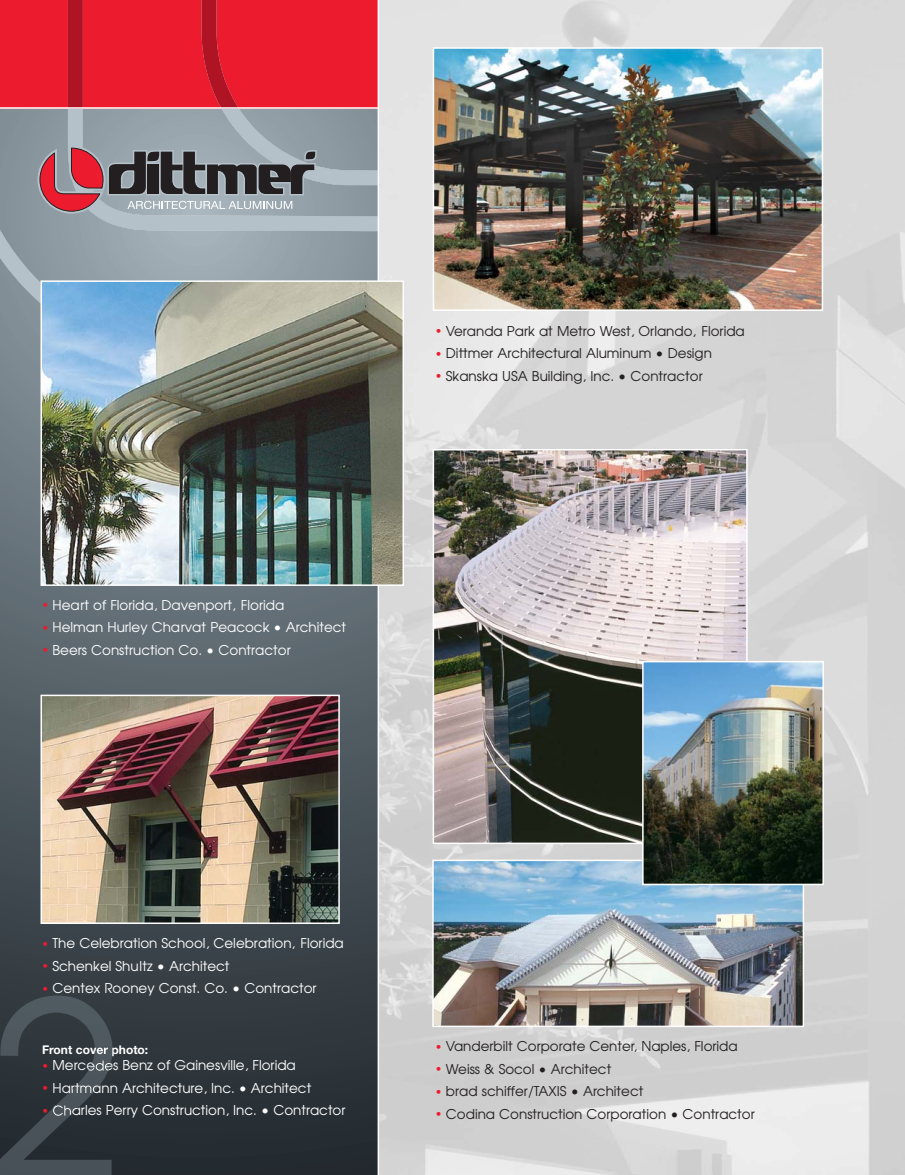
<style>
.page{position:relative;width:905px;height:1175px;background:#fff}
.page>*{position:absolute;margin:0;border:0;box-sizing:border-box;transform-origin:0 0}
.t1{font:13.5px "Avant Garde";color:#fff}
.t2{font:13.5px "Avant Garde";color:#231f20}
.t3{font:700 12px "Helvetica Neue";color:#fff}
.s1{font-size:10.5px;color:#ed1b2e}
</style>
<div class="page">
<img style="left:379px;top:0;width:525px;height:1174px">
<svg style="left:0;top:367px;width:377px;height:807px;background:#444d54"></svg>
<svg style="left:0;top:214px;width:377px;height:153px;background:#98a5ac"></svg>
<svg style="left:0;top:0;width:377px;height:214px;background:#ba525f"></svg>
<hr style="left:0;top:107px;width:378px;height:2px;background:#fff">
<img style="left:435px;top:50px;width:385px;height:258px">
<div style="left:432px;top:47px;width:391px;height:264px;border:2px solid #fff"></div>
<img style="left:43px;top:283px;width:358px;height:300px">
<div style="left:40px;top:280px;width:364px;height:306px;border:2px solid #fff"></div>
<img style="left:43px;top:697px;width:294px;height:224px">
<div style="left:40px;top:694px;width:300px;height:230px;border:2px solid #fff"></div>
<img style="left:435px;top:452px;width:309px;height:389px">
<div style="left:432px;top:449px;width:315px;height:395px;border:2px solid #fff"></div>
<img style="left:435px;top:862px;width:366px;height:162px">
<div style="left:432px;top:859px;width:372px;height:168px;border:2px solid #fff"></div>
<img style="left:645px;top:664px;width:176px;height:218px">
<div style="left:642px;top:661px;width:182px;height:224px;border:2px solid #fff"></div>
<img style="left:0;top:995px;width:112px;height:179px">
<svg style="left:94px;top:1047px;width:18px;height:9px"></svg>
<svg style="left:88px;top:1060px;width:23px;height:10px"></svg>
<svg style="left:69px;top:1083px;width:30px;height:10px"></svg>
<svg style="left:53px;top:1105px;width:25px;height:10px"></svg>
<p class="t1" style="left:42px;top:599px;width:244px"><span class="s1">•</span> Heart of Florida, Davenport‚ Florida</p>
<p class="t1" style="left:42px;top:622px;width:305px"><span class="s1">•</span> Helman Hurley Charvat Peacock • Architect</p>
<p class="t1" style="left:42px;top:644px;width:250px"><span class="s1">•</span> Beers Construction Co. • Contractor</p>
<p class="t2" style="left:435px;top:325px;width:311px"><span class="s1">•</span> Veranda Park at Metro West, Orlando‚ Florida</p>
<p class="t2" style="left:435px;top:348px;width:278px"><span class="s1">•</span> Dittmer Architectural Aluminum • Design</p>
<p class="t2" style="left:435px;top:370px;width:269px"><span class="s1">•</span> Skanska USA Building, Inc. • Contractor</p>
<p class="t1" style="left:42px;top:938px;width:303px"><span class="s1">•</span> The Celebration School, Celebration‚ Florida</p>
<p class="t1" style="left:42px;top:960px;width:189px"><span class="s1">•</span> Schenkel Shultz • Architect</p>
<p class="t1" style="left:42px;top:983px;width:276px"><span class="s1">•</span> Centex Rooney Const. Co. • Contractor</p>
<p class="t3" style="left:42px;top:1045px;width:108px">Front cover photo:</p>
<p class="t1" style="left:42px;top:1060px;width:255px"><span class="s1">•</span> Mercedes Benz of Gainesville, Florida</p>
<p class="t1" style="left:42px;top:1083px;width:271px"><span class="s1">•</span> Hartmann Architecture, Inc. • Architect</p>
<p class="t1" style="left:42px;top:1105px;width:305px"><span class="s1">•</span> Charles Perry Construction, Inc. • Contractor</p>
<p class="t2" style="left:435px;top:1041px;width:304px"><span class="s1">•</span> Vanderbilt Corporate Center, Naples, Florida</p>
<p class="t2" style="left:435px;top:1063px;width:177px"><span class="s1">•</span> Weiss &amp; Socol • Architect</p>
<p class="t2" style="left:435px;top:1086px;width:209px"><span class="s1">•</span> brad schiffer/TAXIS • Architect</p>
<p class="t2" style="left:435px;top:1108px;width:321px"><span class="s1">•</span> Codina Construction Corporation • Contractor</p>
</div>
